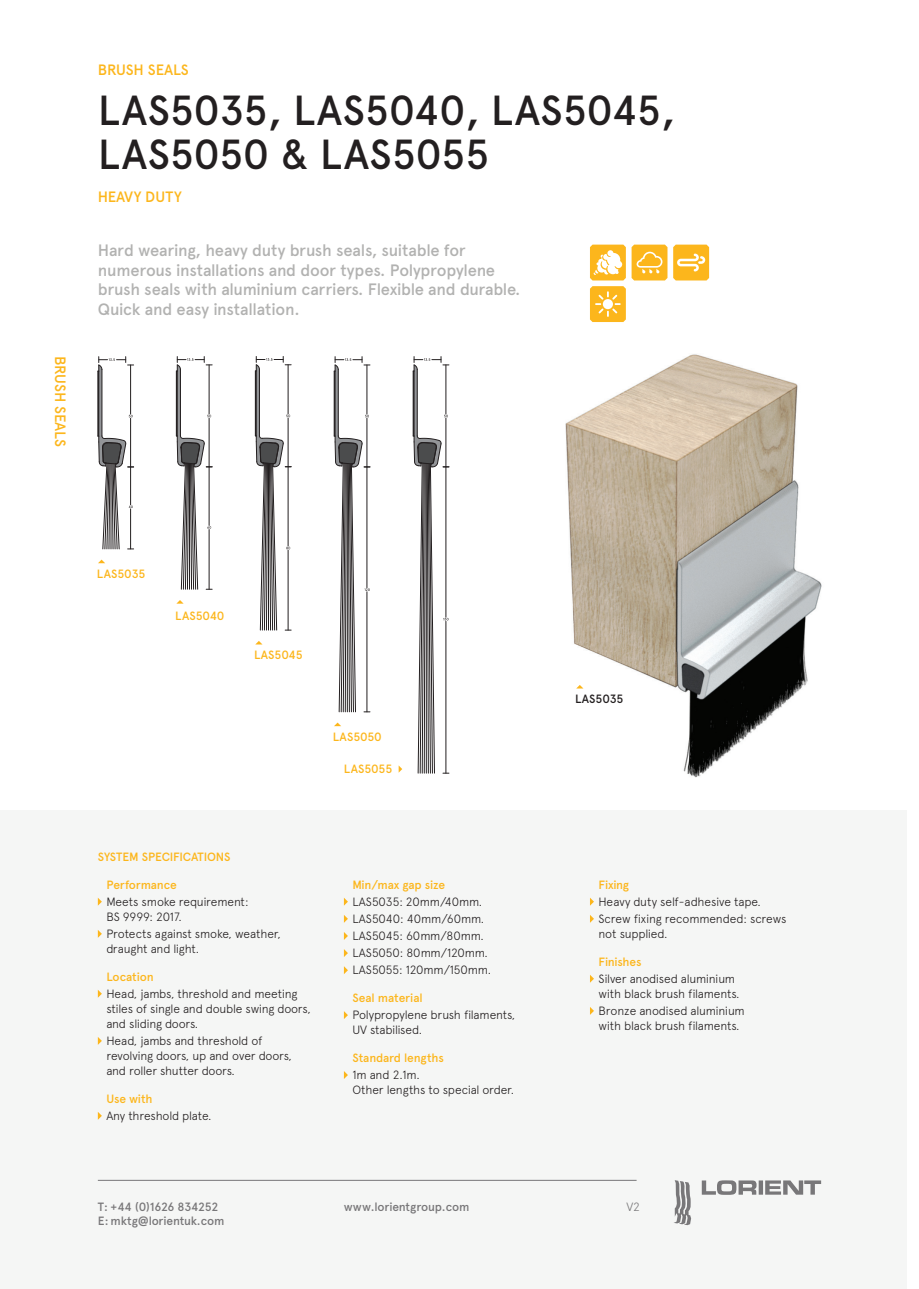
<style>
.page{position:relative;width:919px;height:1289px;background:#fff}
.page>*{position:absolute;margin:0;border:0;box-sizing:border-box;transform-origin:0 0}
.t1{font:500 42px/44.2px "Apercu Pro";letter-spacing:-.005em;color:#231f20}
.t2{font:500 16.5px/19.5px "Apercu Pro";letter-spacing:-.02em;color:#b2b2b1}
.t3{font:500 15px "Apercu Pro";letter-spacing:-.015em;color:#fcb61c}
.t4{font:300 12px/15px "Apercu Pro";letter-spacing:-.015em;color:#231f20}
.t5{font:500 12px "Apercu Pro";letter-spacing:-.01em;color:#fcb61c}
.t6{font:500 12px/14.4px "Apercu Pro";letter-spacing:-.02em;color:#787779}
.t7{font:500 12px "Apercu Pro";letter-spacing:-.005em;color:#231f20}
.t8{font:300 12px "Apercu Pro";color:#787779}
</style>
<div class="page">
<div style="left:0;top:809px;width:906px;height:479px;background:#f5f6f5"></div>
<svg style="left:98px;top:898px;width:4px;height:7px"></svg>
<svg style="left:98px;top:930px;width:4px;height:7px"></svg>
<svg style="left:98px;top:990px;width:4px;height:7px"></svg>
<svg style="left:98px;top:1037px;width:4px;height:7px"></svg>
<svg style="left:98px;top:1112px;width:4px;height:7px"></svg>
<svg style="left:344px;top:898px;width:4px;height:7px"></svg>
<svg style="left:344px;top:915px;width:4px;height:7px"></svg>
<svg style="left:344px;top:932px;width:4px;height:7px"></svg>
<svg style="left:344px;top:949px;width:4px;height:8px"></svg>
<svg style="left:344px;top:966px;width:4px;height:8px"></svg>
<svg style="left:344px;top:1011px;width:4px;height:8px"></svg>
<svg style="left:344px;top:1071px;width:4px;height:8px"></svg>
<svg style="left:590px;top:897px;width:4px;height:8px"></svg>
<svg style="left:590px;top:915px;width:4px;height:7px"></svg>
<svg style="left:590px;top:975px;width:4px;height:7px"></svg>
<svg style="left:590px;top:1007px;width:4px;height:7px"></svg>
<img style="left:565px;top:354px;width:257px;height:424px">
<svg style="left:334px;top:722px;width:7px;height:4px"></svg>
<svg style="left:398px;top:765px;width:4px;height:7px"></svg>
<svg style="left:256px;top:641px;width:6px;height:3px"></svg>
<svg style="left:177px;top:600px;width:6px;height:3px"></svg>
<svg style="left:98px;top:559px;width:7px;height:4px"></svg>
<svg style="left:98px;top:356px;width:36px;height:193px"></svg>
<hr style="left:98px;top:371px;width:1px;height:65px;background:#231f20">
<svg style="left:176px;top:356px;width:36px;height:234px"></svg>
<hr style="left:177px;top:371px;width:1px;height:65px;background:#231f20">
<svg style="left:255px;top:356px;width:36px;height:275px"></svg>
<hr style="left:256px;top:371px;width:1px;height:65px;background:#231f20">
<svg style="left:334px;top:356px;width:36px;height:356px"></svg>
<hr style="left:335px;top:371px;width:1px;height:65px;background:#231f20">
<svg style="left:413px;top:356px;width:36px;height:418px"></svg>
<svg style="left:576px;top:685px;width:7px;height:3px"></svg>
<svg style="left:631px;top:244px;width:36px;height:36px"></svg>
<svg style="left:673px;top:244px;width:36px;height:36px"></svg>
<svg style="left:590px;top:244px;width:35px;height:36px"></svg>
<svg style="left:590px;top:286px;width:35px;height:36px"></svg>
<svg style="left:674px;top:1180px;width:17px;height:45px"></svg>
<svg style="left:701px;top:1180px;width:120px;height:14px"></svg>
<hr style="left:98px;top:1179px;width:538px;height:1px;background:#787779">
<p class="t3" style="left:72px;top:356px;width:92px;rotate:90deg">BRUSH SEALS</p>
<p class="t3" style="left:98px;top:58px;width:92px">BRUSH SEALS</p>
<h1 class="t1" style="left:98px;top:85px;width:579px">LAS5035, LAS5040, LAS5045,<br>LAS5050 &amp; LAS5055</h1>
<p class="t3" style="left:98px;top:185px;width:85px">HEAVY DUTY</p>
<h2 class="t2" style="left:98px;top:239px;width:424px">Hard wearing, heavy duty brush seals, suitable for numerous installations and door types. Polypropylene brush seals with aluminium carriers. Flexible and durable.<br>Quick and easy installation.</h2>
<p class="t5" style="left:97px;top:565px;width:50px">LAS5035</p>
<p class="t5" style="left:175px;top:606px;width:51px">LAS5040</p>
<p class="t5" style="left:254px;top:646px;width:50px">LAS5045</p>
<p class="t5" style="left:333px;top:727px;width:50px">LAS5050</p>
<p class="t5" style="left:344px;top:760px;width:50px">LAS5055</p>
<p class="t5" style="left:98px;top:847px;width:134px">SYSTEM SPECIFICATIONS</p>
<p class="t5" style="left:106px;top:875px;width:72px">Performance</p>
<p class="t4" style="left:106px;top:892px;width:144px">Meets smoke requirement:<br>BS 9999: 2017.</p>
<p class="t4" style="left:106px;top:925px;width:176px">Protects against smoke, weather, draught and light.</p>
<p class="t5" style="left:106px;top:967px;width:49px">Location</p>
<p class="t4" style="left:106px;top:984px;width:206px">Head, jambs, threshold and meeting stiles of single and double swing doors, and sliding doors.</p>
<p class="t4" style="left:106px;top:1032px;width:187px">Head, jambs and threshold of revolving doors, up and over doors, and roller shutter doors.</p>
<p class="t5" style="left:106px;top:1089px;width:48px">Use with</p>
<p class="t4" style="left:106px;top:1106px;width:107px">Any threshold plate.</p>
<p class="t5" style="left:352px;top:875px;width:94px">Min/max gap size</p>
<p class="t4" style="left:352px;top:891px;width:140px;line-height:17.1px">LAS5035: 20mm/40mm.<br>LAS5040: 40mm/60mm.<br>LAS5045: 60mm/80mm.<br>LAS5050: 80mm/120mm.<br>LAS5055: 120mm/150mm.</p>
<p class="t5" style="left:352px;top:988px;width:72px">Seal material</p>
<p class="t4" style="left:352px;top:1006px;width:164px">Polypropylene brush filaments,<br>UV stabilised.</p>
<p class="t5" style="left:352px;top:1048px;width:93px">Standard lengths</p>
<p class="t4" style="left:352px;top:1066px;width:163px">1m and 2.1m.<br>Other lengths to special order.</p>
<p class="t6" style="left:98px;top:1198px;width:128px">T: +44 (0)1626 834252<br>E: mktg@lorientuk.com</p>
<p class="t6" style="left:344px;top:1198px;width:127px">www.lorientgroup.com</p>
<p class="t7" style="left:575px;top:690px;width:50px">LAS5035</p>
<p class="t5" style="left:598px;top:875px;width:32px">Fixing</p>
<p class="t4" style="left:598px;top:891px;width:189px;line-height:17.1px">Heavy duty self-adhesive tape.<br>Screw fixing recommended: screws</p>
<p class="t4" style="left:598px;top:925px;width:70px">not supplied.</p>
<p class="t5" style="left:598px;top:952px;width:45px">Finishes</p>
<p class="t4" style="left:598px;top:969px;width:143px">Silver anodised aluminium with black brush filaments.</p>
<p class="t4" style="left:598px;top:1002px;width:148px">Bronze anodised aluminium with black brush filaments.</p>
<p class="t8" style="left:626px;top:1197px;width:15px">V2</p>
</div>
